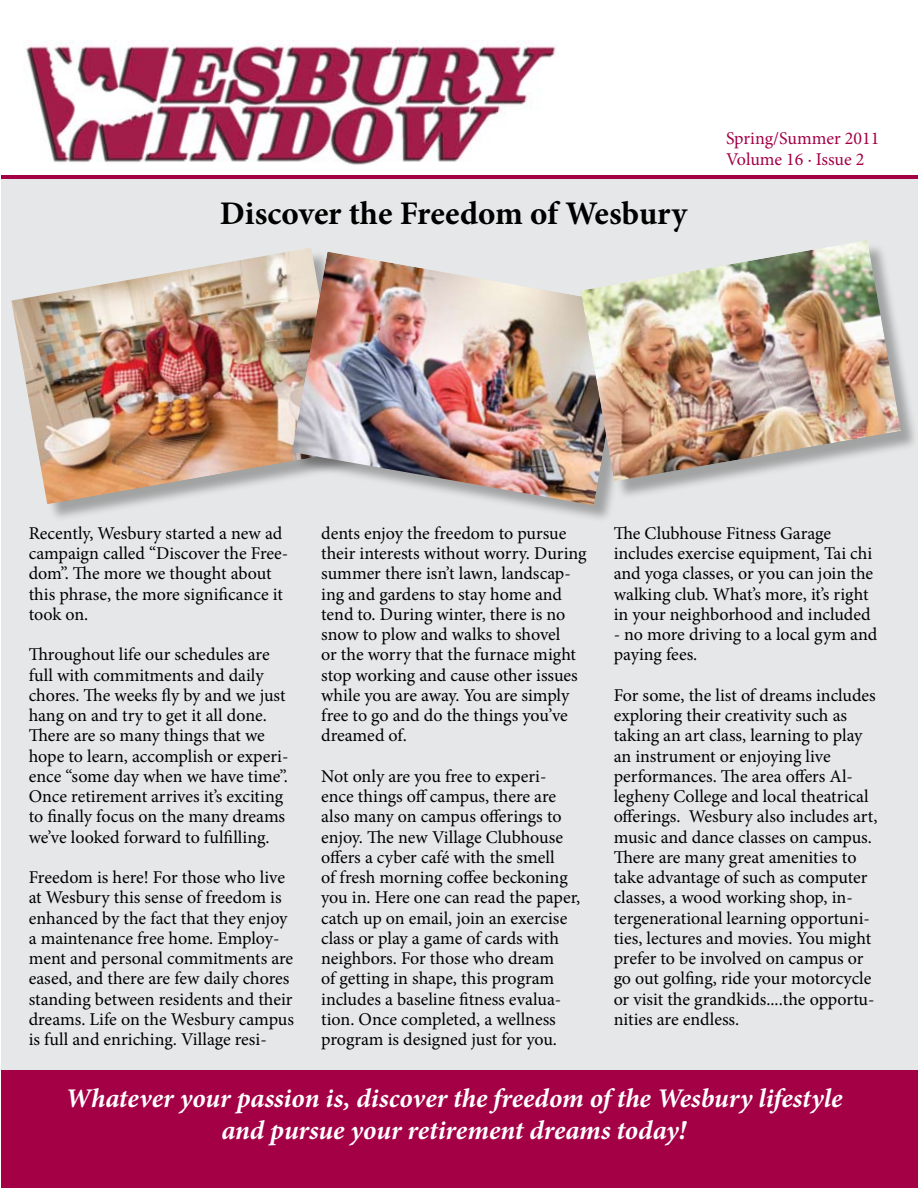
<style>
.page{position:relative;width:918px;height:1188px;background:#fff}
.page>*{position:absolute;margin:0;border:0;box-sizing:border-box;transform-origin:0 0}
.t1{font:700 33px "Minion Pro";color:#000}
.t2{font:italic 700 27px/31.5px "Minion Pro";letter-spacing:-.005em;color:#fff;text-align:center}
.t3{font:18px/20.2px "Minion Pro";letter-spacing:-.005em;color:#000}
.t4{font:18px/21.6px "Minion Pro";letter-spacing:-.005em;color:#a30046}
</style>
<div class="page">
<div style="left:2px;top:176px;width:916px;height:1012px;background:#e6e7e8"></div>
<div style="left:2px;top:1070px;width:916px;height:118px;background:#a30046"></div>
<img style="left:26px;top:40px;width:530px;height:125px">
<hr style="left:2px;top:175px;width:916px;height:3px;background:#a30046">
<div style="left:13px;top:249px;width:354px;height:275px;background:#000;opacity:.3"></div>
<img style="left:11px;top:248px;width:336px;height:256px">
<div style="left:294px;top:253px;width:355px;height:272px;background:#000;opacity:.3"></div>
<img style="left:292px;top:252px;width:337px;height:253px">
<div style="left:582px;top:242px;width:336px;height:259px;background:#000;opacity:.3"></div>
<img style="left:581px;top:240px;width:320px;height:242px">
<h1 class="t1" style="left:220px;top:190px;width:469px">Discover the Freedom of Wesbury</h1>
<p class="t4" style="left:726px;top:127px;width:155px">Spring/Summer 2011<br>Volume 16 · Issue 2</p>
<p class="t3" style="left:29px;top:523px;width:261px">Recently, Wesbury started a new ad campaign called “Discover the Free&shy;dom”. The more we thought about this phrase, the more significance it took on.</p>
<p class="t3" style="left:29px;top:645px;width:261px">Throughout life our schedules are full with commitments and daily chores. The weeks fly by and we just hang on and try to get it all done.<br>There are so many things that we hope to learn, accomplish or experi&shy;ence “some day when we have time”.<br>Once retirement arrives it’s exciting to finally focus on the many dreams we’ve looked forward to fulfilling.</p>
<p class="t3" style="left:29px;top:867px;width:267px">Freedom is here! For those who live at Wesbury this sense of freedom is enhanced by the fact that they enjoy a maintenance free home. Employ&shy;ment and personal commitments are eased, and there are few daily chores standing between residents and their dreams. Life on the Wesbury campus is full and enriching. Village resi-</p>
<p class="t3" style="left:321px;top:523px;width:267px">dents enjoy the freedom to pursue their interests without worry. During summer there isn’t lawn, landscap&shy;ing and gardens to stay home and tend to. During winter, there is no snow to plow and walks to shovel<br>or the worry that the furnace might stop working and cause other issues while you are away. You are simply free to go and do the things you’ve dreamed of.</p>
<p class="t3" style="left:321px;top:766px;width:261px">Not only are you free to experi&shy;ence things off campus, there are also many on campus offerings to enjoy. The new Village Clubhouse offers a cyber café with the smell<br>of fresh morning coffee beckoning you in. Here one can read the paper, catch up on email, join an exercise class or play a game of cards with neighbors. For those who dream<br>of getting in shape, this program includes a baseline fitness evalua&shy;tion. Once completed, a wellness program is designed just for you.</p>
<p class="t3" style="left:614px;top:523px;width:261px">The Clubhouse Fitness Garage includes exercise equipment, Tai chi and yoga classes, or you can join the walking club. What’s more, it’s right in your neighborhood and included</p>
<p class="t3" style="left:614px;top:624px;width:265px">- no more driving to a local gym and paying fees.</p>
<p class="t3" style="left:614px;top:685px;width:265px">For some, the list of dreams includes exploring their creativity such as taking an art class, learning to play an instrument or enjoying live performances. The area offers Al&shy;legheny College and local theatrical offerings. Wesbury also includes art, music and dance classes on campus.<br>There are many great amenities to take advantage of such as computer classes, a wood working shop, in&shy;tergenerational learning opportuni&shy;ties, lectures and movies. You might prefer to be involved on campus or go out golfing, ride your motorcycle or visit the grandkids....the opportu&shy;nities are endless.</p>
<h2 class="t2" style="left:65px;top:1082px;width:779px">Whatever your passion is, discover the freedom of the Wesbury lifestyle and pursue your retirement dreams today!</h2>
</div>
